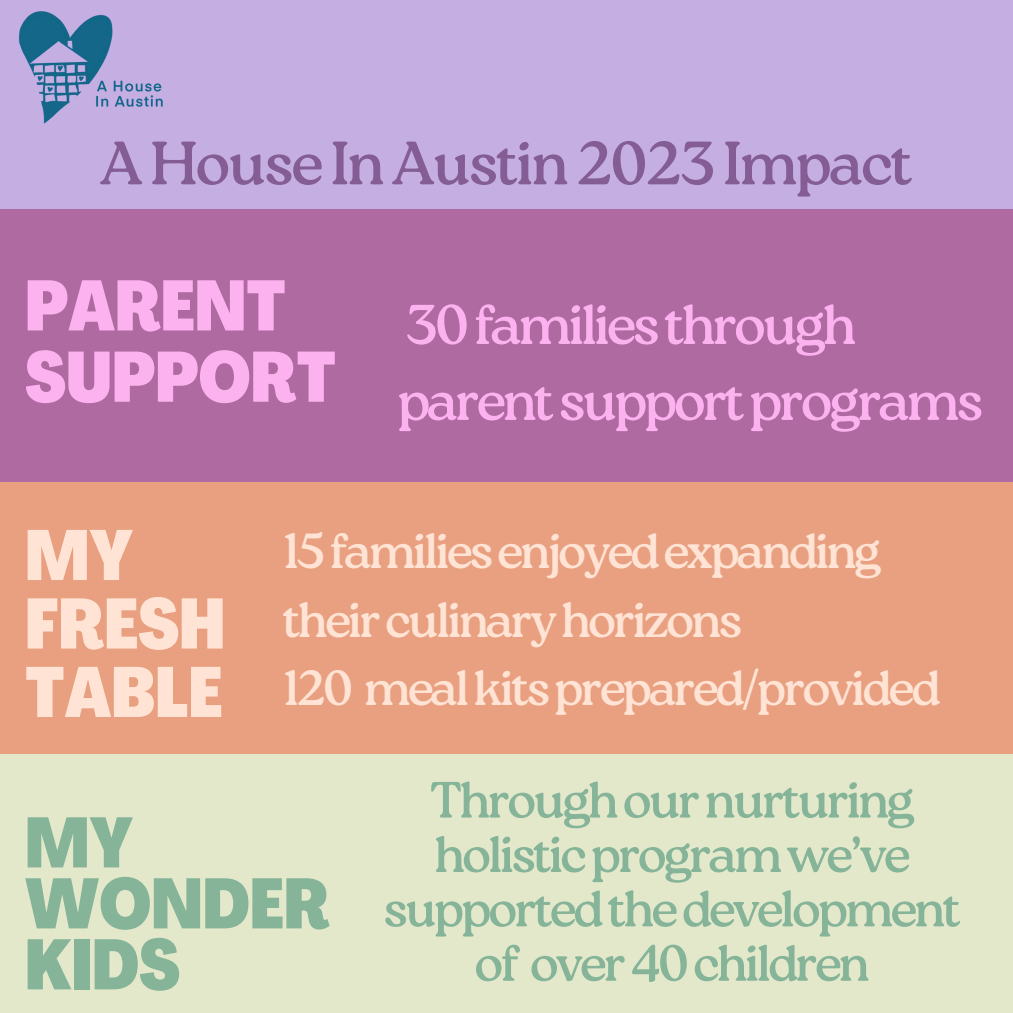
<style>
.page{position:relative;width:1013px;height:1013px;background:#fff}
.page>*{position:absolute;margin:0;border:0;box-sizing:border-box;transform-origin:0 0}
.t1{font:800 70px/71.2px "Agrandir Tight";color:#fcb2ee}
.t2{font:800 70px/68.5px "Agrandir Tight";color:#ffe4d5}
.t3{font:800 70px/61px "Agrandir Tight";color:#86b499}
.t4{font:61.12px "Roca Two";letter-spacing:-.04em;color:#835d93}
.t5{font:55.88px/76px "Roca Two";letter-spacing:-.065em;color:#fcb2ee}
.t6{font:50.88px/54.4px "Roca Two";letter-spacing:-.065em;color:#86b499;text-align:center}
.t7{font:49.25px/68.5px "Roca Two";letter-spacing:-.065em;color:#ffe4d5}
</style>
<div class="page">
<div style="left:0;top:0;width:1012px;height:1012px;background:#c5aee2"></div>
<div style="left:0;top:754px;width:1012px;height:258px;background:#e3e8cb"></div>
<div style="left:0;top:454px;width:1012px;height:300px;background:#e9a080"></div>
<div style="left:0;top:209px;width:1012px;height:273px;background:#af6ba1"></div>
<img style="left:19px;top:11px;width:144px;height:113px">
<h1 class="t4" style="left:100px;top:127px;width:814px">A House In Austin 2023 Impact</h1>
<p class="t1" style="left:25px;top:277px;width:312px">PARENT<br>SUPPORT</p>
<h2 class="t5" style="left:397px;top:287px;width:588px">30familiesthrough parentsupportprograms</h2>
<h1 class="t2" style="left:25px;top:528px;width:202px">MY<br>FRESH<br>TABLE</h1>
<h2 class="t7" style="left:282px;top:517px;width:600px">15familiesenjoyedexpanding theirculinaryhorizons</h2>
<h1 class="t7" style="left:282px;top:653px;width:660px">120 mealkitsprepared/provided</h1>
<p class="t3" style="left:25px;top:819px;width:306px">MY<br>WONDER<br>KIDS</p>
<p class="t6" style="left:383px;top:772px;width:579px">Throughournurturing holisticprogramwe’ve supportedthedevelopment of over40children</p>
</div>
